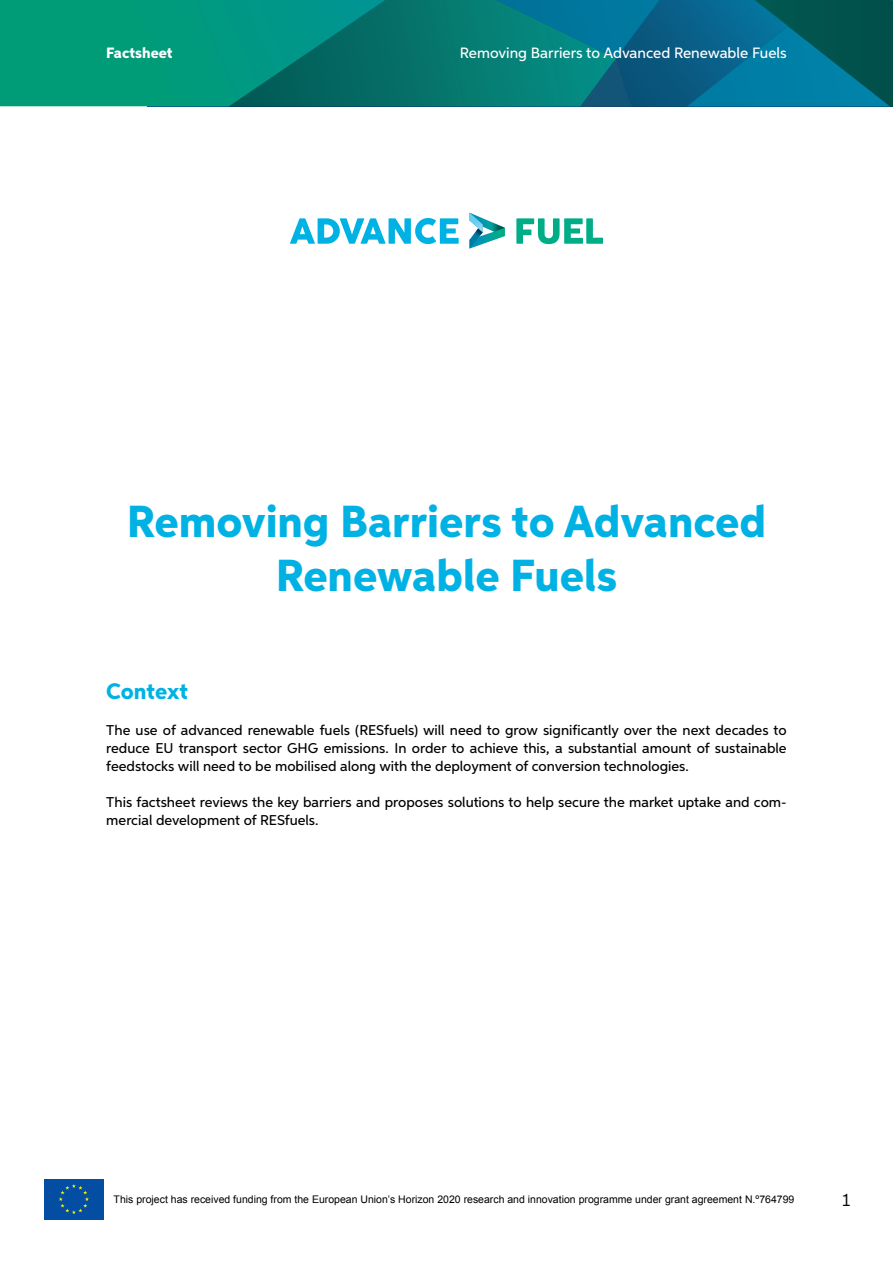
<style>
.page{position:relative;width:893px;height:1263px;background:#fff}
.page>*{position:absolute;margin:0;border:0;box-sizing:border-box;transform-origin:0 0}
.t1{font:800 45px/54px "Aspira";color:#00b2e4;text-align:center}
.t2{font:800 22.5px "Aspira";color:#00b2e4}
.t3{font:18px "Aspira";color:#000}
.t4{font:500 15px "Aspira";color:#fff}
.t5{font:800 15px "Aspira";color:#fff}
.t6{font:500 14.25px/18px "Aspira";color:#000;text-align:justify}
.t7{font:10.5px "Arial";color:#000}
</style>
<div class="page">
<svg style="left:0;top:0;width:893px;height:106px;background:#027d7b"></svg>
<div style="left:44px;top:1179px;width:60px;height:40px;background:#034ea2"></div>
<svg style="left:59px;top:1184px;width:30px;height:30px"></svg>
<svg style="left:290px;top:218px;width:169px;height:26px"></svg>
<svg style="left:469px;top:213px;width:36px;height:36px"></svg>
<svg style="left:516px;top:218px;width:87px;height:26px"></svg>
<p class="t5" style="left:106px;top:44px;width:68px">Factsheet</p>
<p class="t4" style="left:460px;top:44px;width:328px">Removing Barriers to Advanced Renewable Fuels</p>
<h1 class="t1" style="left:127px;top:495px;width:641px">Removing Barriers to Advanced<br>Renewable Fuels</h1>
<h2 class="t2" style="left:106px;top:677px;width:83px">Context</h2>
<p class="t6" style="left:106px;top:721px;width:682px">The use of advanced renewable fuels (RESfuels) will need to grow significantly over the next decades to reduce EU transport sector GHG emissions. In order to achieve this, a substantial amount of sustainable feedstocks will need to be mobilised along with the deployment of conversion technologies.</p>
<p class="t6" style="left:106px;top:793px;width:682px">This factsheet reviews the key barriers and proposes solutions to help secure the market uptake and com&shy;mercial development of RESfuels.</p>
<p class="t7" style="left:114px;top:1192px;width:682px">This project has received funding from the European Union’s Horizon 2020 research and innovation programme under grant agreement N.º764799</p>
<p class="t3" style="left:842px;top:1189px;width:10px">1</p>
</div>
